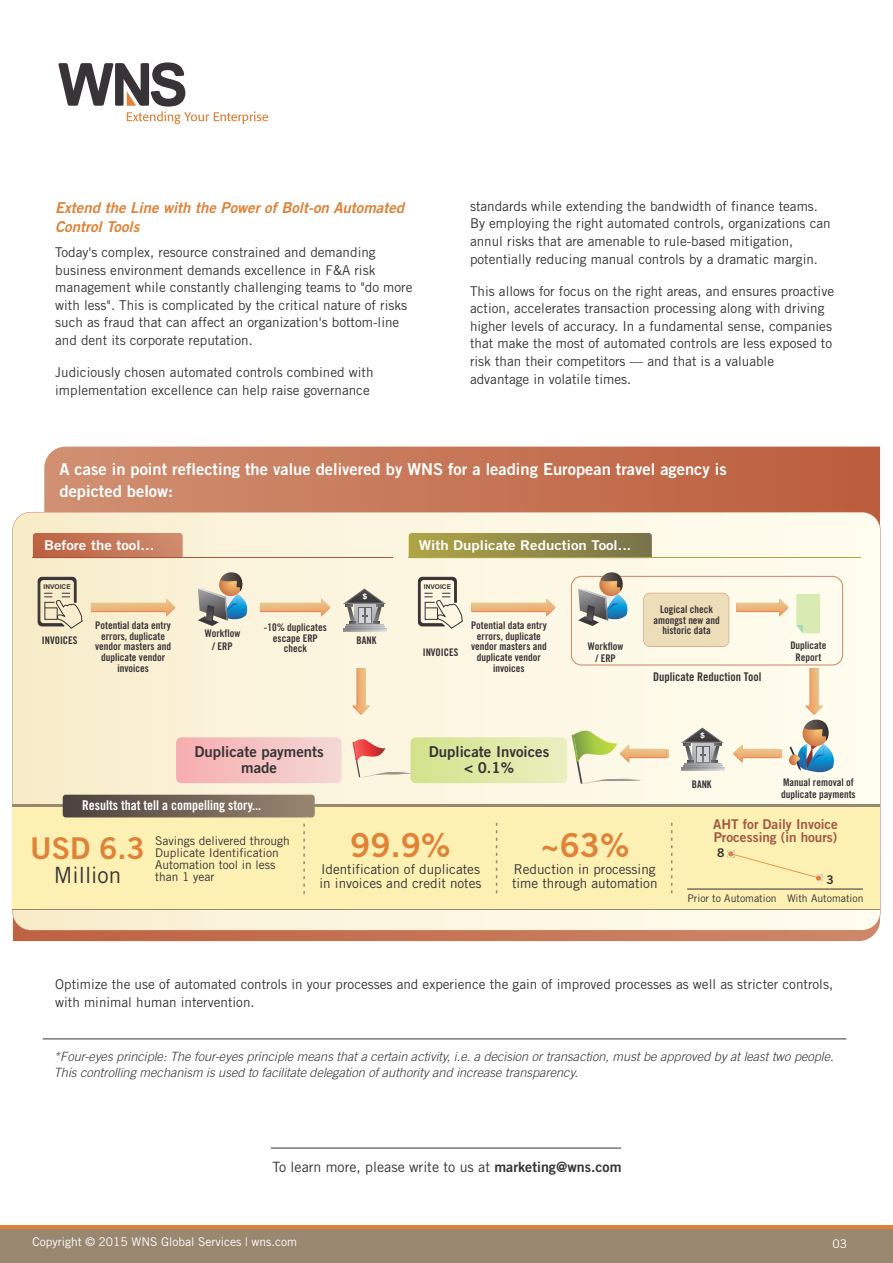
<style>
.page{position:relative;width:893px;height:1263px;background:#fff}
.page>*{position:absolute;margin:0;border:0;box-sizing:border-box;transform-origin:0 0}
.t1{font:33px "Trade Gothic Bold Two";color:#e08238}
.t2{font:30px "Trade Gothic Bold Two";color:#e08238}
.t3{font:22.35px "Trade Gothic";color:#383336}
.t4{font:16.5px/21.9px "Trade Gothic Bold Two";color:#fff}
.t5{font:italic 15px/20px "Trade Gothic Bold Two";color:#e08238}
.t6{font:15px/15.6px "Trade Gothic Bold Two";color:#383336;text-align:center}
.t7{font:14.25px "Trade Gothic";color:#383336}
.t8{font:13.5px/17.5px "Trade Gothic";color:#383336}
.t9{font:13.5px "Trade Gothic Bold Two";color:#fff;scale:1.11 1}
.t10{font:13.5px/13.6px "Trade Gothic Bold Two";color:#a15942}
.t11{font:13.5px "Trade Gothic Bold Cond Twenty";color:#fff}
.t12{font:italic 300 12.75px/16.4px "Trade Gothic";color:#383336}
.t13{font:12px "Trade Gothic";color:#fff}
.t14{font:12px/12px "Trade Gothic";color:#383336}
.t15{font:12px "Trade Gothic Bold Cond Twenty";color:#383336}
.t16{font:12px "Trade Gothic Bold Two";color:#383336}
.t17{font:10.5px/10.6px "Trade Gothic Bold Cond Twenty";color:#383336;text-align:center}
.t18{font:10.5px "Trade Gothic";color:#383336}
.t19{font:700 7.35px "Arial";color:#fff;scale:1.23 1}
.t20{font:700 6.6px "Arial";color:#383336}
.s1{font-family:"Trade Gothic Bold Two"}
</style>
<div class="page">
<svg style="left:58px;top:62px;width:210px;height:62px"></svg>
<hr style="left:271px;top:1148px;width:350px;height:1px;background:#383336">
<div style="left:0;top:1225px;width:893px;height:38px;background:#998770"></div>
<hr style="left:0;top:1225px;width:893px;height:4px;background:#e08238">
<svg style="left:13px;top:919px;width:867px;height:22px;background:#c67758"></svg>
<svg style="left:44px;top:447px;width:836px;height:76px;background:#c67657"></svg>
<div style="left:13px;top:512px;width:867px;height:418px;background:linear-gradient(to right,#f8edce,#fffef1);border-radius:18px"></div>
<svg style="left:33px;top:533px;width:150px;height:24px;background:#c67657"></svg>
<div style="left:13px;top:806px;width:867px;height:103px;background:#fcf0b3"></div>
<div style="left:176px;top:737px;width:166px;height:46px;background:linear-gradient(to right,#f7adaf,#f3d9d6);border-radius:5px"></div>
<svg style="left:37px;top:576px;width:46px;height:53px;background:#cac0a7"></svg>
<svg style="left:91px;top:598px;width:84px;height:19px;background:#f1d0a5"></svg>
<div style="left:571px;top:576px;width:272px;height:89px;border:1px solid #d18f73;border-radius:10px"></div>
<svg style="left:260px;top:598px;width:70px;height:19px"></svg>
<svg style="left:198px;top:571px;width:51px;height:55px;background:#a8aca4"></svg>
<svg style="left:343px;top:588px;width:43px;height:36px;background:#aeaca5"></svg>
<svg style="left:347px;top:624px;width:36px;height:2px"></svg>
<svg style="left:345px;top:626px;width:40px;height:3px"></svg>
<svg style="left:344px;top:629px;width:43px;height:2px"></svg>
<svg style="left:418px;top:576px;width:45px;height:53px;background:#ccc6b7"></svg>
<svg style="left:471px;top:598px;width:84px;height:19px;background:#f3d4ae"></svg>
<svg style="left:736px;top:598px;width:52px;height:19px"></svg>
<svg style="left:578px;top:571px;width:51px;height:55px;background:#a9ada8"></svg>
<svg style="left:796px;top:594px;width:24px;height:39px"></svg>
<svg style="left:348px;top:738px;width:64px;height:40px;background:#f3d4c2"></svg>
<svg style="left:733px;top:668px;width:103px;height:106px;background:#e8e4d4"></svg>
<svg style="left:566px;top:729px;width:103px;height:55px;background:#ebe8c4"></svg>
<svg style="left:352px;top:668px;width:18px;height:47px"></svg>
<div style="left:643px;top:593px;width:86px;height:54px;border:1px solid #d18f73;border-radius:6px"></div>
<div style="left:644px;top:593px;width:85px;height:53px;background:#eddeba;border-radius:6px"></div>
<div style="left:727px;top:850px;width:8px;height:8px;background:#383336;opacity:.22"></div>
<div style="left:815px;top:875px;width:8px;height:7px;background:#383336;opacity:.22"></div>
<svg style="left:728px;top:851px;width:93px;height:30px"></svg>
<hr style="left:687px;top:889px;width:176px;height:1px;background:#383336">
<svg style="left:303px;top:823px;width:2px;height:72px"></svg>
<svg style="left:495px;top:822px;width:3px;height:72px"></svg>
<svg style="left:671px;top:822px;width:2px;height:72px"></svg>
<hr style="left:13px;top:804px;width:867px;height:2px;background:#998770">
<div style="left:63px;top:795px;width:252px;height:22px;background:linear-gradient(to right,#4d413e,#998670);border-radius:3px"></div>
<hr style="left:13px;top:908px;width:867px;height:1px;background:#998770">
<hr style="left:33px;top:557px;width:360px;height:1px;background:#a15942">
<svg style="left:409px;top:533px;width:243px;height:24px;background:#938b48"></svg>
<hr style="left:409px;top:557px;width:452px;height:1px;background:#b0a645">
<div style="left:410px;top:737px;width:157px;height:46px;background:linear-gradient(to right,#d2e28b,#eaf0c1);border-radius:5px"></div>
<svg style="left:681px;top:727px;width:43px;height:36px;background:#afaea9"></svg>
<svg style="left:685px;top:763px;width:36px;height:2px"></svg>
<svg style="left:683px;top:765px;width:40px;height:3px"></svg>
<svg style="left:681px;top:768px;width:44px;height:2px"></svg>
<hr style="left:43px;top:1038px;width:803px;height:1px;background:#383336">
<p class="t5" style="left:55px;top:199px;width:351px">Extend the Line with the Power of Bolt-on Automated<br>Control Tools</p>
<p class="t8" style="left:55px;top:245px;width:359px">Today's complex, resource constrained and demanding business environment demands excellence in F&amp;A risk management while constantly challenging teams to "do more with less". This is complicated by the critical nature of risks such as fraud that can affect an organization's bottom-line and dent its corporate reputation.</p>
<p class="t8" style="left:55px;top:365px;width:320px">Judiciously chosen automated controls combined with implementation excellence can help raise governance</p>
<p class="t8" style="left:470px;top:198px;width:362px">standards while extending the bandwidth of finance teams.<br>By employing the right automated controls, organizations can annul risks that are amenable to rule-based mitigation, potentially reducing manual controls by a dramatic margin.</p>
<p class="t8" style="left:470px;top:283px;width:366px">This allows for focus on the right areas, and ensures proactive action, accelerates transaction processing along with driving higher levels of accuracy. In a fundamental sense, companies that make the most of automated controls are less exposed to risk than their competitors — and that is a valuable advantage in volatile times.</p>
<p class="t4" style="left:60px;top:460px;width:669px">A case in point reflecting the value delivered by WNS for a leading European travel agency is depicted below:</p>
<p class="t9" style="left:44px;top:540px;width:101px">Before the tool...</p>
<p class="t9" style="left:419px;top:540px;width:193px">With Duplicate Reduction Tool...</p>
<p class="t20" style="left:44px;top:584px;width:29px">INVOICE</p>
<p class="t20" style="left:424px;top:584px;width:29px">INVOICE</p>
<p class="t19" style="left:362px;top:594px;width:6px">$</p>
<p class="t17" style="left:42px;top:635px;width:37px">INVOICES</p>
<p class="t17" style="left:95px;top:621px;width:77px">Potential data entry errors, duplicate vendor masters and duplicate vendor invoices</p>
<p class="t17" style="left:205px;top:628px;width:37px;line-height:12.6px">Workflow / ERP</p>
<p class="t17" style="left:264px;top:623px;width:64px">-10% duplicates escape ERP check</p>
<p class="t17" style="left:357px;top:635px;width:21px">BANK</p>
<p class="t17" style="left:653px;top:605px;width:68px">Logical check amongst new and historic data</p>
<p class="t15" style="left:653px;top:672px;width:110px">Duplicate Reduction Tool</p>
<p class="t17" style="left:471px;top:621px;width:77px">Potential data entry errors, duplicate vendor masters and duplicate vendor invoices</p>
<p class="t17" style="left:423px;top:648px;width:37px">INVOICES</p>
<p class="t17" style="left:588px;top:641px;width:37px;line-height:12.6px">Workflow / ERP</p>
<p class="t17" style="left:790px;top:640px;width:38px;line-height:12.6px">Duplicate<br>Report</p>
<p class="t19" style="left:700px;top:733px;width:6px">$</p>
<p class="t6" style="left:194px;top:745px;width:131px">Duplicate payments made</p>
<p class="t6" style="left:429px;top:745px;width:122px">Duplicate Invoices &lt; 0.1%</p>
<p class="t11" style="left:82px;top:799px;width:181px">Results that tell a compelling story...</p>
<p class="t17" style="left:692px;top:780px;width:21px">BANK</p>
<p class="t17" style="left:781px;top:777px;width:76px;line-height:12.6px;text-align:left">Manual removal of duplicate payments</p>
<h2 class="t2" style="left:30px;top:836px;width:116px">USD 6.3</h2>
<h3 class="t3" style="left:54px;top:867px;width:69px">Million</h3>
<p class="t14" style="left:155px;top:836px;width:136px">Savings delivered through<br>Duplicate Identification<br>Automation tool in less than 1 year</p>
<h1 class="t1" style="left:351px;top:831px;width:101px">99.9%</h1>
<p class="t8" style="left:320px;top:864px;width:163px;line-height:13.5px">Identification of duplicates in invoices and credit notes</p>
<h1 class="t1" style="left:540px;top:831px;width:91px">~63%</h1>
<p class="t8" style="left:512px;top:864px;width:147px;line-height:13.5px">Reduction in processing time through automation</p>
<p class="t10" style="left:713px;top:818px;width:126px">AHT for Daily Invoice<br>Processing (in hours)</p>
<p class="t16" style="left:717px;top:848px;width:9px">8</p>
<p class="t16" style="left:827px;top:875px;width:9px">3</p>
<p class="t18" style="left:687px;top:895px;width:177px">Prior to Automation With Automation</p>
<p class="t8" style="left:55px;top:977px;width:779px">Optimize the use of automated controls in your processes and experience the gain of improved processes as well as stricter controls, with minimal human intervention.</p>
<p class="t12" style="left:54px;top:1049px;width:781px">*Four-eyes principle: The four-eyes principle means that a certain activity, i.e. a decision or transaction, must be approved by at least two people.<br>This controlling mechanism is used to facilitate delegation of authority and increase transparency.</p>
<p class="t7" style="left:273px;top:1161px;width:350px">To learn more, please write to us at <span class="s1">marketing@wns.com</span></p>
<p class="t13" style="left:32px;top:1237px;width:266px">Copyright © 2015 WNS Global Services | wns.com</p>
<p class="t13" style="left:39px;top:1237px;width:266px">Copyright © 2010 WNS Global Services | wns.com</p>
<p class="t13" style="left:832px;top:1239px;width:16px">03</p>
</div>
